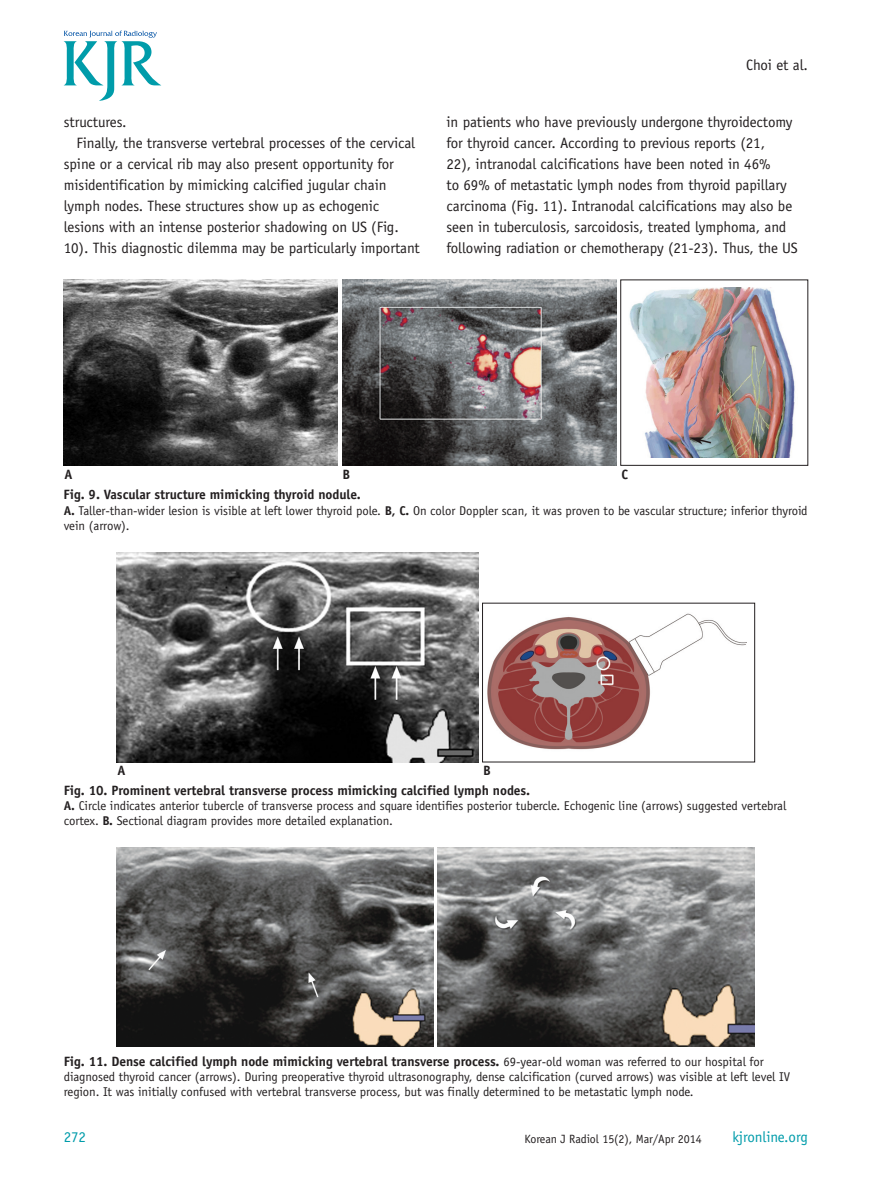
<style>
.page{position:relative;width:893px;height:1191px;background:#fff}
.page>*{position:absolute;margin:0;border:0;box-sizing:border-box;transform-origin:0 0}
.t1{font:15px/21px "Officina Sans Std";letter-spacing:-.005em;color:#231f20}
.t2{font:15px "Officina Sans Std";letter-spacing:-.005em;color:#009caa}
.t3{font:700 13.5px/19.8px "Officina Sans Std";letter-spacing:-.005em;color:#231f20}
.t4{font:12.75px/15.3px "Officina Sans Std";letter-spacing:-.005em;color:#231f20}
.t5{font:12px "Officina Sans Std";letter-spacing:-.005em;color:#231f20}
.s1{font-weight:700}
.s2{font-weight:400;font-size:12.75px}
</style>
<div class="page">
<svg style="left:64px;top:31px;width:97px;height:70px"></svg>
<img style="left:342px;top:280px;width:274px;height:185px">
<img style="left:64px;top:280px;width:274px;height:185px">
<img style="left:629px;top:287px;width:166px;height:171px">
<img style="left:117px;top:553px;width:361px;height:209px">
<img style="left:487px;top:613px;width:259px;height:137px">
<div style="left:482px;top:603px;width:273px;height:159px;border:1px solid #231f20"></div>
<img style="left:117px;top:847px;width:317px;height:199px">
<img style="left:438px;top:847px;width:317px;height:199px">
<p class="t1" style="left:64px;top:112px;width:64px">structures.</p>
<p class="t1" style="left:77px;top:133px;width:340px">Finally, the transverse vertebral processes of the cervical</p>
<p class="t1" style="left:64px;top:154px;width:332px">spine or a cervical rib may also present opportunity for</p>
<p class="t1" style="left:64px;top:175px;width:324px">misidentification by mimicking calcified jugular chain</p>
<p class="t1" style="left:64px;top:196px;width:317px">lymph nodes. These structures show up as echogenic</p>
<p class="t1" style="left:64px;top:217px;width:336px">lesions with an intense posterior shadowing on US (Fig.</p>
<p class="t1" style="left:64px;top:238px;width:358px">10). This diagnostic dilemma may be particularly important</p>
<p class="t1" style="left:746px;top:54px;width:63px">Choi et al.</p>
<p class="t1" style="left:446px;top:112px;width:353px">in patients who have previously undergone thyroidectomy for thyroid cancer. According to previous reports (21,<br>22), intranodal calcifications have been noted in 46%<br>to 69% of metastatic lymph nodes from thyroid papillary carcinoma (Fig. 11). Intranodal calcifications may also be seen in tuberculosis, sarcoidosis, treated lymphoma, and following radiation or chemotherapy (21-23). Thus, the US</p>
<p class="t3" style="left:65px;top:464px;width:10px">A</p>
<p class="t3" style="left:343px;top:464px;width:9px">B</p>
<p class="t3" style="left:621px;top:464px;width:8px">C</p>
<p class="t3" style="left:64px;top:485px;width:299px">Fig. 9. Vascular structure mimicking thyroid nodule.</p>
<p class="t4" style="left:64px;top:503px;width:745px"><span class="s1">A.</span> Taller-than-wider lesion is visible at left lower thyroid pole. <span class="s1">B, C.</span> On color Doppler scan, it was proven to be vascular structure; inferior thyroid vein (arrow).</p>
<p class="t3" style="left:64px;top:760px;width:468px;text-indent:419px">B<br>Fig. 10. Prominent vertebral transverse process mimicking calcified lymph nodes.</p>
<p class="t4" style="left:64px;top:798px;width:724px"><span class="s1">A.</span> Circle indicates anterior tubercle of transverse process and square identifies posterior tubercle. Echogenic line (arrows) suggested vertebral cortex. <span class="s1">B.</span> Sectional diagram provides more detailed explanation.</p>
<p class="t3" style="left:117px;top:760px;width:10px">A</p>
<p class="t3" style="left:64px;top:1051px;width:701px">Fig. 11. Dense calcified lymph node mimicking vertebral transverse process. <span class="s2">69-year-old woman was referred to our hospital for</span></p>
<p class="t4" style="left:64px;top:1068px;width:728px">diagnosed thyroid cancer (arrows). During preoperative thyroid ultrasonography, dense calcification (curved arrows) was visible at left level IV region. It was initially confused with vertebral transverse process, but was finally determined to be metastatic lymph node.</p>
<p class="t2" style="left:64px;top:1128px;width:24px">272</p>
<p class="t5" style="left:524px;top:1132px;width:179px">Korean J Radiol 15(2), Mar/Apr 2014</p>
<p class="t2" style="left:732px;top:1128px;width:77px">kjronline.org</p>
</div>
